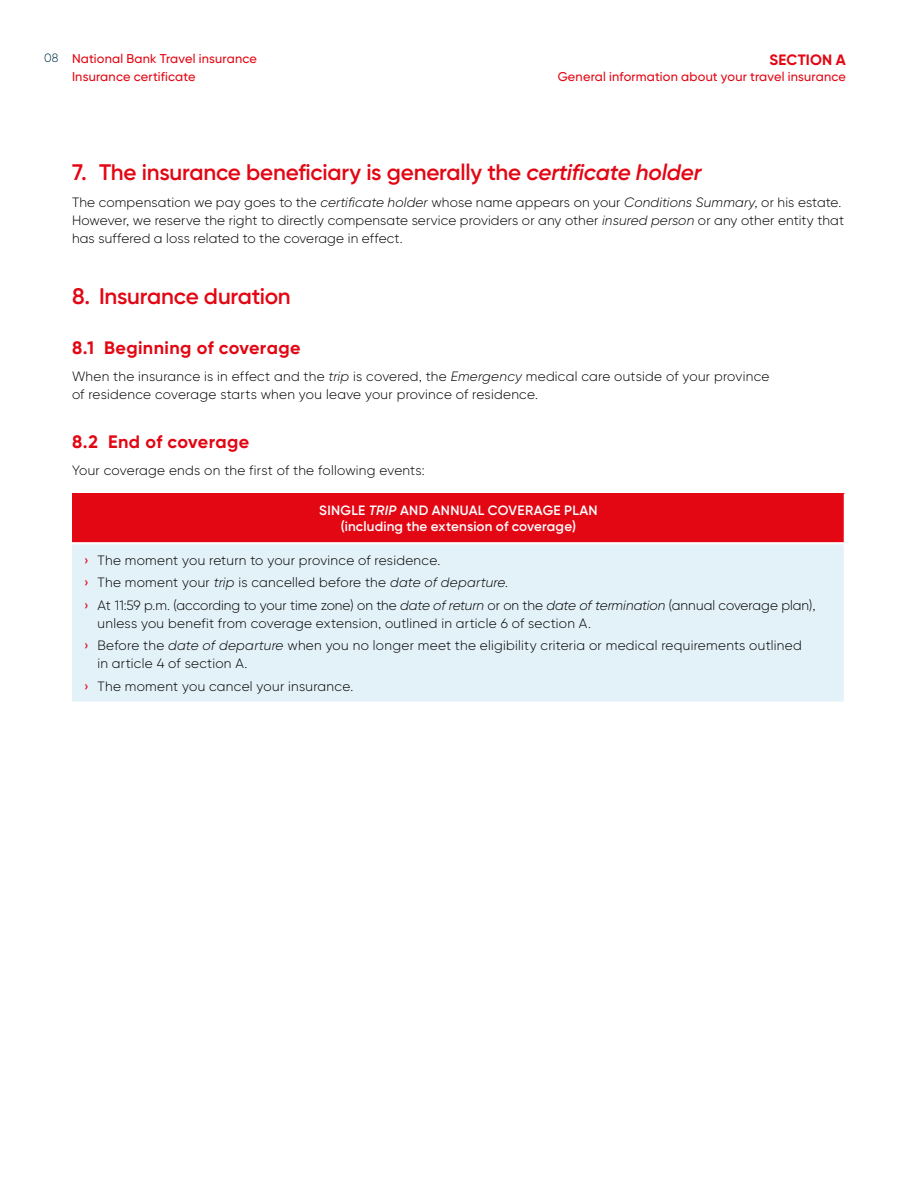
<style>
.page{position:relative;width:918px;height:1188px;background:#fff}
.page>*{position:absolute;margin:0;border:0;box-sizing:border-box;transform-origin:0 0}
.INTRODUCTION{font:600 22.5px "Gilroy BN";letter-spacing:-.01em;color:#e30613}
.TITRE_NIVEAU_3_SCM{font:700 18px "Gilroy BN";letter-spacing:.02em;color:#e30613}
.t1{font:700 15px "Gilroy BN";letter-spacing:.01em;color:#e30613}
.TEXTE_COURANT_BN{font:300 13.5px/18px "Gilroy BN";letter-spacing:.01em;color:#000}
.TEXTE_COURANT_GAUCHE{font:300 13.5px/18px "Gilroy BN";letter-spacing:.02em;color:#000}
.TEXTE_ENTÊTE_RENVERSÉ_GAUCHE{font:600 13.5px/16.5px "Gilroy BN";letter-spacing:.015em;color:#fff;text-align:center}
.t2{font:500 12.75px/18px "Gilroy BN";letter-spacing:.015em;color:#e30613}
.t3{font:300 12px "Gilroy BN";color:#002f46}
.s1{font-style:italic}
.s2{font-weight:500;color:#e30613}
</style>
<div class="page">
<div style="left:72px;top:494px;width:773px;height:49px;background:#e30613"></div>
<div style="left:72px;top:543px;width:773px;height:160px;background:#e3f1f8"></div>
<hr style="left:844px;top:493px;width:2px;height:49px;background:#fff">
<hr style="left:72px;top:542px;width:774px;height:2px;background:#fff">
<hr style="left:844px;top:544px;width:2px;height:157px;background:#fff">
<hr style="left:72px;top:701px;width:774px;height:3px;background:#fff">
<p class="t2" style="left:72px;top:49px;width:187px">National Bank Travel insurance<br>Insurance certificate</p>
<p class="t3" style="left:44px;top:51px;width:16px">08</p>
<p class="t1" style="left:770px;top:50px;width:78px">SECTION A</p>
<p class="t2" style="left:558px;top:67px;width:290px">General information about your travel insurance</p>
<p class="INTRODUCTION" style="left:72px;top:158px;width:631px">7. The insurance beneficiary is generally the <span class="s1">certificate holder</span></p>
<p class="TEXTE_COURANT_BN" style="left:72px;top:193px;width:774px">The compensation we pay goes to the <span class="s1">certificate holder</span> whose name appears on your <span class="s1">Conditions Summary</span>, or his estate.<br>However, we reserve the right to directly compensate service providers or any other <span class="s1">insured person</span> or any other entity that has suffered a loss related to the coverage in effect.</p>
<p class="INTRODUCTION" style="left:72px;top:283px;width:220px">8. Insurance duration</p>
<p class="TITRE_NIVEAU_3_SCM" style="left:72px;top:336px;width:230px">8.1 Beginning of coverage</p>
<p class="TEXTE_COURANT_BN" style="left:72px;top:367px;width:699px">When the insurance is in effect and the <span class="s1">trip</span> is covered, the <span class="s1">Emergency</span> medical care outside of your province of residence coverage starts when you leave your province of residence.</p>
<p class="TITRE_NIVEAU_3_SCM" style="left:72px;top:431px;width:179px">8.2 End of coverage</p>
<p class="TEXTE_COURANT_BN" style="left:72px;top:462px;width:354px">Your coverage ends on the first of the following events:</p>
<p class="TEXTE_ENTÊTE_RENVERSÉ_GAUCHE" style="left:319px;top:502px;width:280px">SINGLE <span class="s1">TRIP</span> AND ANNUAL COVERAGE PLAN (including the extension of coverage)</p>
<p class="TEXTE_COURANT_GAUCHE" style="left:84px;top:551px;width:358px"><span class="s2">›</span> The moment you return to your province of residence.</p>
<p class="TEXTE_COURANT_GAUCHE" style="left:84px;top:573px;width:425px"><span class="s2">›</span> The moment your <span class="s1">trip</span> is cancelled before the <span class="s1">date of departure</span>.</p>
<p class="TEXTE_COURANT_GAUCHE" style="left:98px;top:596px;width:719px;text-indent:-14px"><span class="s2">›</span> At 11:59 p.m. (according to your time zone) on the <span class="s1">date of return</span> or on the <span class="s1">date of termination</span> (annual coverage plan), unless you benefit from coverage extension, outlined in article 6 of section A.</p>
<p class="TEXTE_COURANT_GAUCHE" style="left:98px;top:636px;width:706px;text-indent:-14px"><span class="s2">›</span> Before the <span class="s1">date of departure</span> when you no longer meet the eligibility criteria or medical requirements outlined in article 4 of section A.</p>
<p class="TEXTE_COURANT_GAUCHE" style="left:84px;top:677px;width:271px"><span class="s2">›</span> The moment you cancel your insurance.</p>
</div>
